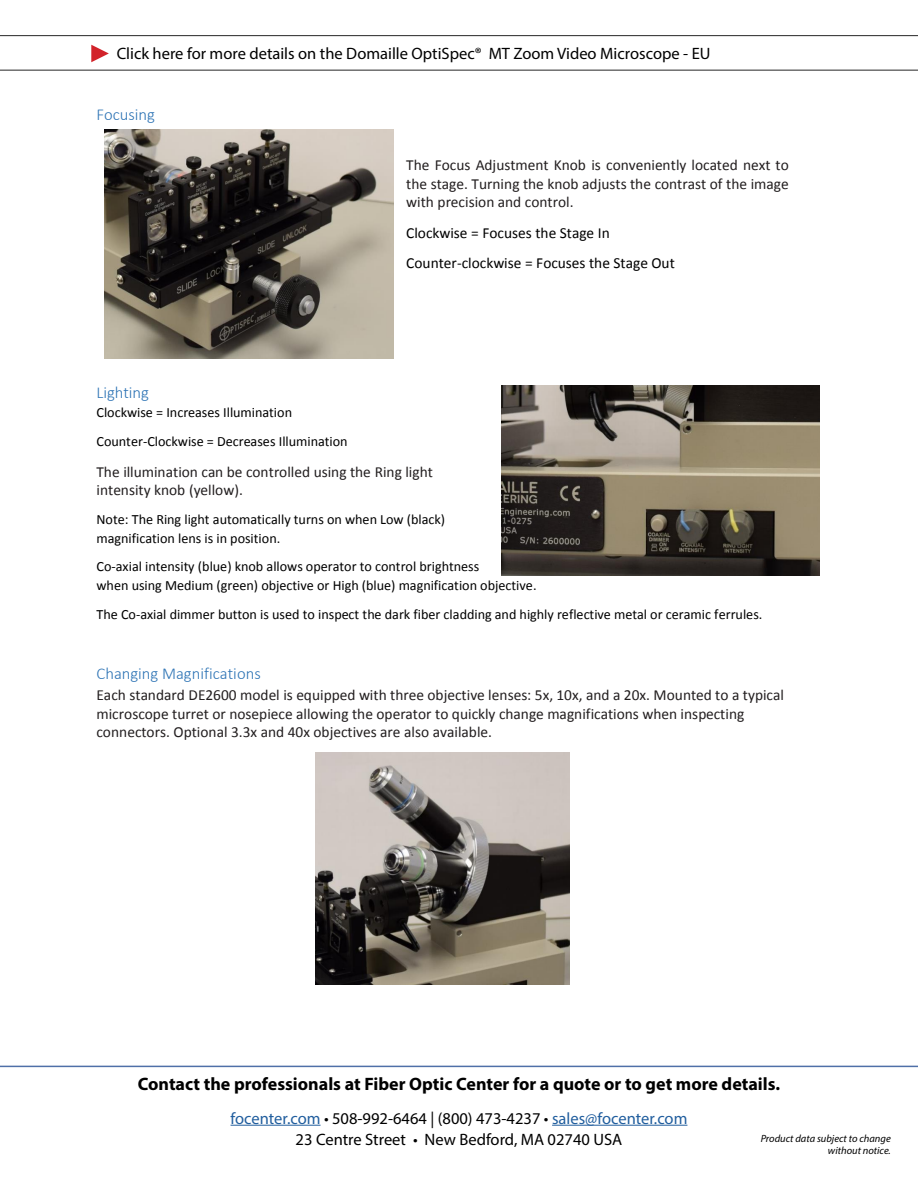
<style>
.page{position:relative;width:918px;height:1188px;background:#fff}
.page>*{position:absolute;margin:0;border:0;box-sizing:border-box;transform-origin:0 0}
.t1{font:700 18px "Myriad Pro";color:#000}
.t2{font:300 16.65px "Calibri";color:#2e74b5}
.t3{font:16.5px "Myriad Pro";color:#000}
.t4{font:16.5px "Myriad Pro";color:#215e9e}
.t5{font:15.45px/18.8px "Calibri";color:#221e1f}
.t6{font:15.45px/30.5px "Calibri";color:#000}
.t7{font:14.1px/18.6px "Calibri";color:#000}
.t8{font:italic 10.5px/12.6px "Myriad Pro";color:#000;text-align:right}
.s1{color:#000}
</style>
<div class="page">
<hr style="left:231px;top:1125px;width:90px;height:1px;background:#215e9e">
<hr style="left:552px;top:1125px;width:135px;height:1px;background:#215e9e">
<hr style="left:0;top:1066px;width:918px;height:1px;background:#4f70a8">
<hr style="left:0;top:70px;width:918px;height:1px;background:#262626">
<svg style="left:91px;top:45px;width:18px;height:17px"></svg>
<hr style="left:0;top:35px;width:918px;height:1px;background:#262626">
<img style="left:316px;top:753px;width:253px;height:231px">
<img style="left:502px;top:386px;width:318px;height:189px">
<img style="left:104px;top:130px;width:290px;height:229px">
<p class="t3" style="left:117px;top:43px;width:595px">Click here for more details on the Domaille OptiSpec® MT Zoom Video Microscope - EU</p>
<p class="t2" style="left:96px;top:105px;width:60px">Focusing</p>
<p class="t5" style="left:406px;top:156px;width:384px;text-align:justify">The Focus Adjustment Knob is conveniently located next to the stage. Turning the knob adjusts the contrast of the image with precision and control.</p>
<p class="t6" style="left:406px;top:217px;width:270px">Clockwise = Focuses the Stage In<br>Counter-clockwise = Focuses the Stage Out</p>
<p class="t2" style="left:96px;top:382px;width:54px">Lighting</p>
<p class="t7" style="left:96px;top:398px;width:253px;line-height:29px">Clockwise = Increases Illumination<br>Counter-Clockwise = Decreases Illumination</p>
<p class="t5" style="left:96px;top:462px;width:338px">The illumination can be controlled using the Ring light intensity knob (yellow).</p>
<p class="t7" style="left:96px;top:510px;width:350px">Note: The Ring light automatically turns on when Low (black) magnification lens is in position.</p>
<p class="t7" style="left:96px;top:558px;width:442px">Co-axial intensity (blue) knob allows operator to control brightness<br>when using Medium (green) objective or High (blue) magnification objective.</p>
<p class="t7" style="left:96px;top:605px;width:667px">The Co-axial dimmer button is used to inspect the dark fiber cladding and highly reflective metal or ceramic ferrules.</p>
<p class="t2" style="left:96px;top:663px;width:166px">Changing Magnifications</p>
<p class="t5" style="left:96px;top:686px;width:689px">Each standard DE2600 model is equipped with three objective lenses: 5x, 10x, and a 20x. Mounted to a typical microscope turret or nosepiece allowing the operator to quickly change magnifications when inspecting connectors. Optional 3.3x and 40x objectives are also available.</p>
<p class="t1" style="left:138px;top:1072px;width:644px">Contact the professionals at Fiber Optic Center for a quote or to get more details.</p>
<p class="t4" style="left:231px;top:1108px;width:458px">focenter.com <span class="s1">• 508-992-6464 | (800) 473-4237 •</span> sales@focenter.com</p>
<p class="t3" style="left:296px;top:1129px;width:328px">23 Centre Street • New Bedford, MA 02740 USA</p>
<p class="t8" style="left:761px;top:1132px;width:132px">Product data subject to change without notice.</p>
</div>
